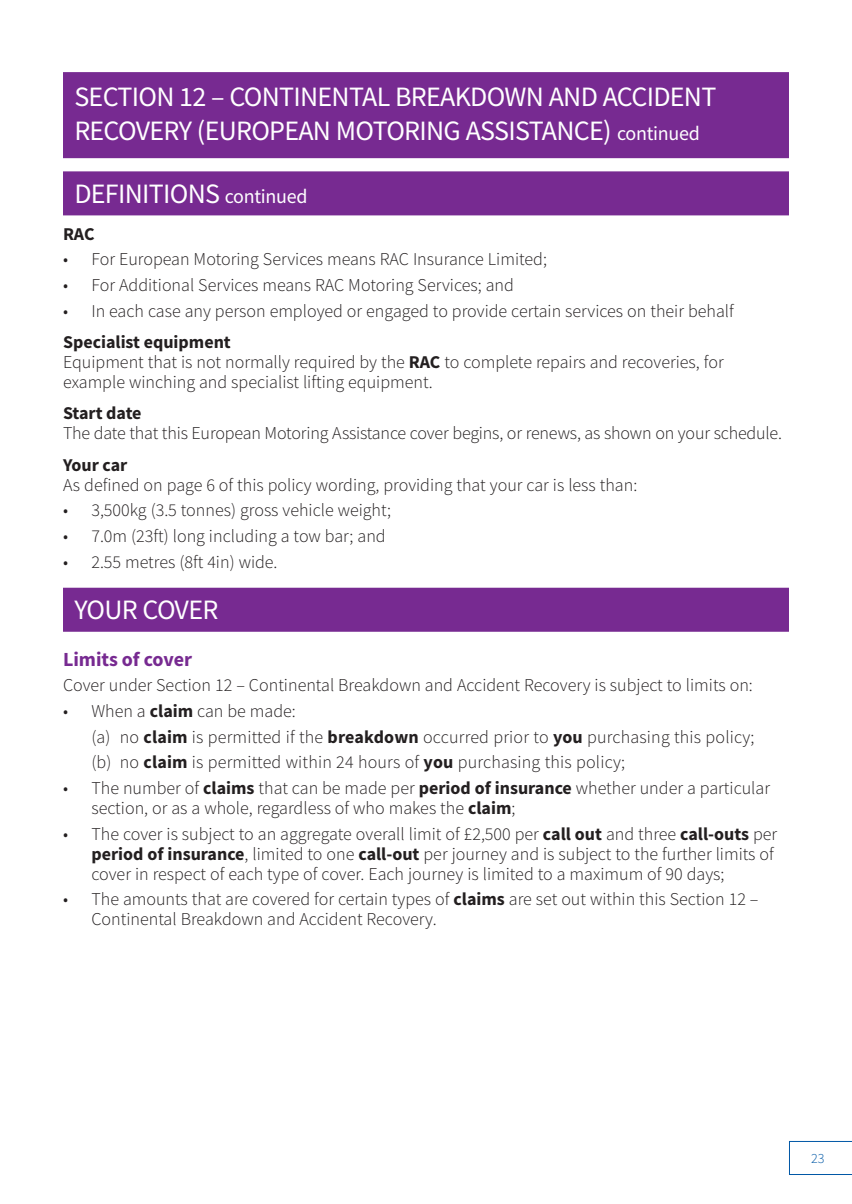
<style>
.page{position:relative;width:852px;height:1204px;background:#fff}
.page>*{position:absolute;margin:0;border:0;box-sizing:border-box;transform-origin:0 0}
.t1{font:28px/34px "Source Sans Pro";letter-spacing:-.025em;color:#fff}
.t2{font:700 20px "Source Sans Pro";letter-spacing:-.005em;color:#772a91}
.t3{font:300 18px/20px "Source Sans Pro";color:#231f20}
.t4{font:700 18px "Source Sans Pro";letter-spacing:-.01em;color:#231f20}
.t5{font:300 14px "Source Sans Pro";color:#0158a6}
.s1{font-size:20px}
.s2{font-weight:700}
</style>
<div class="page">
<svg style="left:789px;top:1141px;width:63px;height:33px"></svg>
<hr style="left:0;top:72px;width:1px;height:86px;background:#772a91">
<div style="left:63px;top:72px;width:726px;height:86px;background:#772a91"></div>
<div style="left:63px;top:171px;width:726px;height:44px;background:#772a91"></div>
<div style="left:63px;top:587px;width:726px;height:44px;background:#772a91"></div>
<h1 class="t1" style="left:74px;top:80px;width:643px">SECTION 12 – CONTINENTAL BREAKDOWN AND ACCIDENT<br>RECOVERY (EUROPEAN MOTORING ASSISTANCE) <span class="s1">continued</span></h1>
<h1 class="t1" style="left:74px;top:176px;width:235px">DEFINITIONS <span class="s1">continued</span></h1>
<p class="t4" style="left:63px;top:221px;width:33px">RAC</p>
<p class="t3" style="left:63px;top:249px;width:485px">• For European Motoring Services means RAC Insurance Limited;</p>
<p class="t3" style="left:63px;top:275px;width:452px">• For Additional Services means RAC Motoring Services; and</p>
<p class="t3" style="left:63px;top:301px;width:672px">• In each case any person employed or engaged to provide certain services on their behalf</p>
<p class="t3" style="left:63px;top:332px;width:662px"><span class="s2">Specialist equipment<br></span>Equipment that is not normally required by the <span class="s2">RAC</span> to complete repairs and recoveries, for example winching and specialist lifting equipment.</p>
<p class="t4" style="left:63px;top:401px;width:80px">Start date</p>
<p class="t3" style="left:63px;top:423px;width:720px">The date that this European Motoring Assistance cover begins, or renews, as shown on your schedule.</p>
<p class="t4" style="left:63px;top:452px;width:66px">Your car</p>
<p class="t3" style="left:63px;top:475px;width:576px">As defined on page 6 of this policy wording, providing that your car is less than:</p>
<p class="t3" style="left:63px;top:500px;width:329px">• 3,500kg (3.5 tonnes) gross vehicle weight;</p>
<p class="t3" style="left:63px;top:526px;width:324px">• 7.0m (23ft) long including a tow bar; and</p>
<p class="t3" style="left:63px;top:552px;width:216px">• 2.55 metres (8ft 4in) wide.</p>
<h1 class="t1" style="left:74px;top:592px;width:145px">YOUR COVER</h1>
<p class="t2" style="left:63px;top:645px;width:131px">Limits of cover</p>
<p class="t3" style="left:63px;top:675px;width:691px">Cover under Section 12 – Continental Breakdown and Accident Recovery is subject to limits on:</p>
<p class="t3" style="left:91px;top:698px;width:664px;line-height:25.6px;text-indent:-28px">• When a <span class="s2">claim</span> can be made:<br>(a) no <span class="s2">claim</span> is permitted if the <span class="s2">breakdown</span> occurred prior to <span class="s2">you</span> purchasing this policy; (b) no <span class="s2">claim</span> is permitted within 24 hours of <span class="s2">you</span> purchasing this policy;</p>
<p class="t3" style="left:91px;top:778px;width:680px;text-indent:-28px">• The number of <span class="s2">claims</span> that can be made per <span class="s2">period of insurance</span> whether under a particular section, or as a whole, regardless of who makes the <span class="s2">claim</span>;</p>
<p class="t3" style="left:91px;top:823px;width:687px;text-indent:-28px">• The cover is subject to an aggregate overall limit of £2,500 per <span class="s2">call out</span> and three <span class="s2">call-outs</span> per <span class="s2">period of insurance</span>, limited to one <span class="s2">call-out</span> per journey and is subject to the further limits of cover in respect of each type of cover. Each journey is limited to a maximum of 90 days;</p>
<p class="t3" style="left:91px;top:889px;width:668px;text-indent:-28px">• The amounts that are covered for certain types of <span class="s2">claims</span> are set out within this Section 12 –<br>Continental Breakdown and Accident Recovery.</p>
<p class="t5" style="left:811px;top:1149px;width:15px">23</p>
</div>
